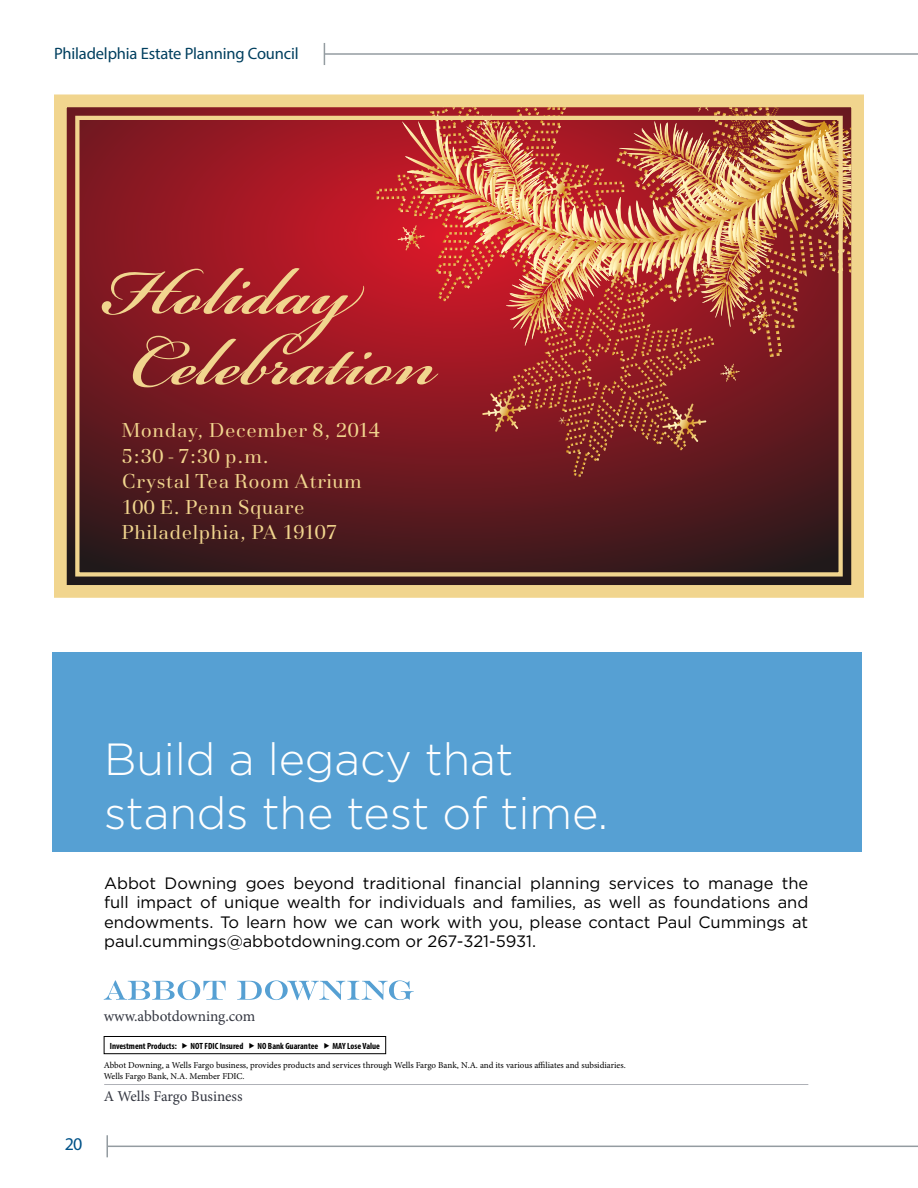
<style>
.page{position:relative;width:918px;height:1188px;background:#fff}
.page>*{position:absolute;margin:0;border:0;box-sizing:border-box;transform-origin:0 0}
.t1{font:600 102.15px "Bickham Script Pro";color:#f1d58e}
.t2{font:300 45px/54px "Gotham";letter-spacing:-.005em;color:#fff}
.t3{font:21px/25.5px "Basilia Rmn";letter-spacing:.025em;color:#f1d58e}
.t4{font:18px "Myriad";color:#005288}
.t5{font:16.5px/19.5px "Gotham";letter-spacing:-.005em;color:#000;text-align:justify}
.t6{font:16.5px "Myriad Pro";letter-spacing:-.01em;color:#003f5f}
.t7{font:15.3px "Minion Pro";letter-spacing:-.005em;color:#343741}
.t8{font:15px "Minion Pro";letter-spacing:-.005em;color:#343741}
.t9{font:9px/10.8px "Minion Pro";letter-spacing:-.005em;color:#000}
.t10{font:700 condensed 9px "Myriad Pro";color:#000}
</style>
<div class="page">
<hr style="left:108px;top:1146px;width:810px;height:1px;background:#949ca1">
<hr style="left:106px;top:1135px;width:2px;height:22px;background:#949ca1">
<hr style="left:324px;top:53px;width:594px;height:2px;background:#949ca1">
<svg style="left:324px;top:43px;width:1px;height:22px"></svg>
<div style="left:52px;top:652px;width:810px;height:200px;background:#56a0d3"></div>
<svg style="left:237px;top:980px;width:177px;height:20px"></svg>
<svg style="left:104px;top:980px;width:122px;height:20px"></svg>
<div style="left:104px;top:1036px;width:282px;height:18px;border:1px solid #000"></div>
<hr style="left:104px;top:1084px;width:704px;height:1px;background:#afb1b7">
<svg style="left:54px;top:94px;width:810px;height:504px"></svg>
<div style="left:75px;top:116px;width:768px;height:461px;border:4px solid #f1d58e"></div>
<p class="t6" style="left:54px;top:44px;width:246px">Philadelphia Estate Planning Council</p>
<h1 class="t1" style="left:104px;top:218px;width:251px">Holiday</h1>
<h1 class="t1" style="left:131px;top:289px;width:308px">Celebration</h1>
<p class="t3" style="left:122px;top:419px;width:260px">Monday, December 8, 2014<br>5:30 - 7:30 p.m.<br>Crystal Tea Room Atrium<br>100 E. Penn Square<br>Philadelphia, PA 19107</p>
<h2 class="t2" style="left:104px;top:731px;width:505px">Build a legacy that stands the test of time.</h2>
<p class="t5" style="left:104px;top:873px;width:706px">Abbot Downing goes beyond traditional financial planning services to manage the full impact of unique wealth for individuals and families, as well as foundations and endowments. To learn how we can work with you, please contact Paul Cummings at paul.cummings@abbotdowning.com or 267-321-5931.</p>
<p class="t4" style="left:65px;top:1135px;width:19px">20</p>
<p class="t7" style="left:104px;top:1006px;width:153px">www.abbotdowning.com</p>
<p class="t10" style="left:110px;top:1040px;width:69px">Investment Products:</p>
<p class="t10" style="left:191px;top:1040px;width:54px">NOT FDIC Insured</p>
<p class="t10" style="left:258px;top:1040px;width:62px">NO Bank Guarantee</p>
<p class="t10" style="left:333px;top:1040px;width:49px">MAY Lose Value</p>
<p class="t9" style="left:104px;top:1060px;width:524px">Abbot Downing, a Wells Fargo business, provides products and services through Wells Fargo Bank, N.A. and its various affiliates and subsidiaries.<br>Wells Fargo Bank, N.A. Member FDIC.</p>
<p class="t8" style="left:104px;top:1086px;width:140px">A Wells Fargo Business</p>
</div>
